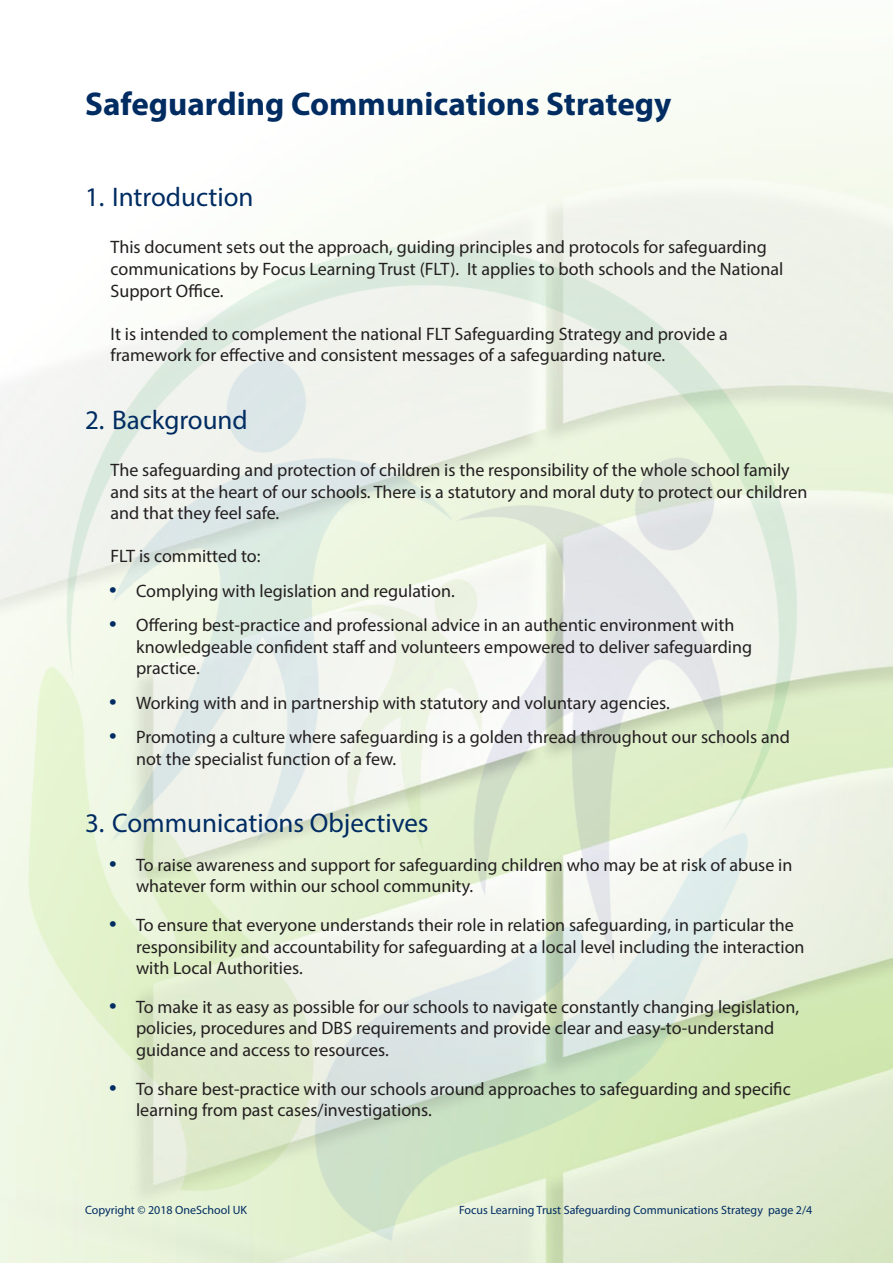
<style>
.page{position:relative;width:893px;height:1263px;background:#fff}
.page>*{position:absolute;margin:0;border:0;box-sizing:border-box;transform-origin:0 0}
.t1{font:700 33px "Myriad Pro";color:#002c62}
.t2{font:27px "Myriad Pro";color:#002c62}
.Level_1{font:18px/21.6px "Myriad Pro";color:#231f20}
.t3{font:12px "Myriad Pro";color:#002c62}
.s1{font-size:27px;color:#002c62}
</style>
<div class="page">
<img style="left:0;top:163px;width:893px;height:1100px">
<p class="t1" style="left:85px;top:82px;width:588px">Safeguarding Communications Strategy</p>
<p class="t2" style="left:85px;top:180px;width:170px">1. Introduction</p>
<p class="Level_1" style="left:111px;top:236px;width:674px">This document sets out the approach, guiding principles and protocols for safeguarding communications by Focus Learning Trust (FLT). It applies to both schools and the National<br>Support Office.</p>
<p class="Level_1" style="left:111px;top:323px;width:619px">It is intended to complement the national FLT Safeguarding Strategy and provide a framework for effective and consistent messages of a safeguarding nature.</p>
<p class="t2" style="left:85px;top:403px;width:164px">2. Background</p>
<p class="Level_1" style="left:111px;top:459px;width:698px">The safeguarding and protection of children is the responsibility of the whole school family and sits at the heart of our schools. There is a statutory and moral duty to protect our children and that they feel safe.</p>
<p class="Level_1" style="left:111px;top:545px;width:151px">FLT is committed to:</p>
<p class="Level_1" style="left:109px;top:580px;width:347px"><span class="s1">•</span> Complying with legislation and regulation.</p>
<p class="Level_1" style="left:136px;top:614px;width:618px;text-indent:-27px"><span class="s1">•</span> Offering best-practice and professional advice in an authentic environment with knowledgeable confident staff and volunteers empowered to deliver safeguarding practice.</p>
<p class="Level_1" style="left:109px;top:691px;width:562px"><span class="s1">•</span> Working with and in partnership with statutory and voluntary agencies.</p>
<p class="Level_1" style="left:136px;top:726px;width:655px;text-indent:-27px"><span class="s1">•</span> Promoting a culture where safeguarding is a golden thread throughout our schools and not the specialist function of a few.</p>
<p class="t2" style="left:85px;top:806px;width:345px">3. Communications Objectives</p>
<p class="Level_1" style="left:136px;top:854px;width:658px;text-indent:-27px"><span class="s1">•</span> To raise awareness and support for safeguarding children who may be at risk of abuse in whatever form within our school community.</p>
<p class="Level_1" style="left:136px;top:914px;width:670px;text-indent:-27px"><span class="s1">•</span> To ensure that everyone understands their role in relation safeguarding, in particular the responsibility and accountability for safeguarding at a local level including the interaction with Local Authorities.</p>
<p class="Level_1" style="left:136px;top:996px;width:665px;text-indent:-27px"><span class="s1">•</span> To make it as easy as possible for our schools to navigate constantly changing legislation, policies, procedures and DBS requirements and provide clear and easy-to-understand guidance and access to resources.</p>
<p class="Level_1" style="left:136px;top:1077px;width:656px;text-indent:-27px"><span class="s1">•</span> To share best-practice with our schools around approaches to safeguarding and specific learning from past cases/investigations.</p>
<p class="t3" style="left:85px;top:1202px;width:164px">Copyright © 2018 OneSchool UK</p>
<p class="t3" style="left:459px;top:1202px;width:355px">Focus Learning Trust Safeguarding Communications Strategy page 2/4</p>
</div>
